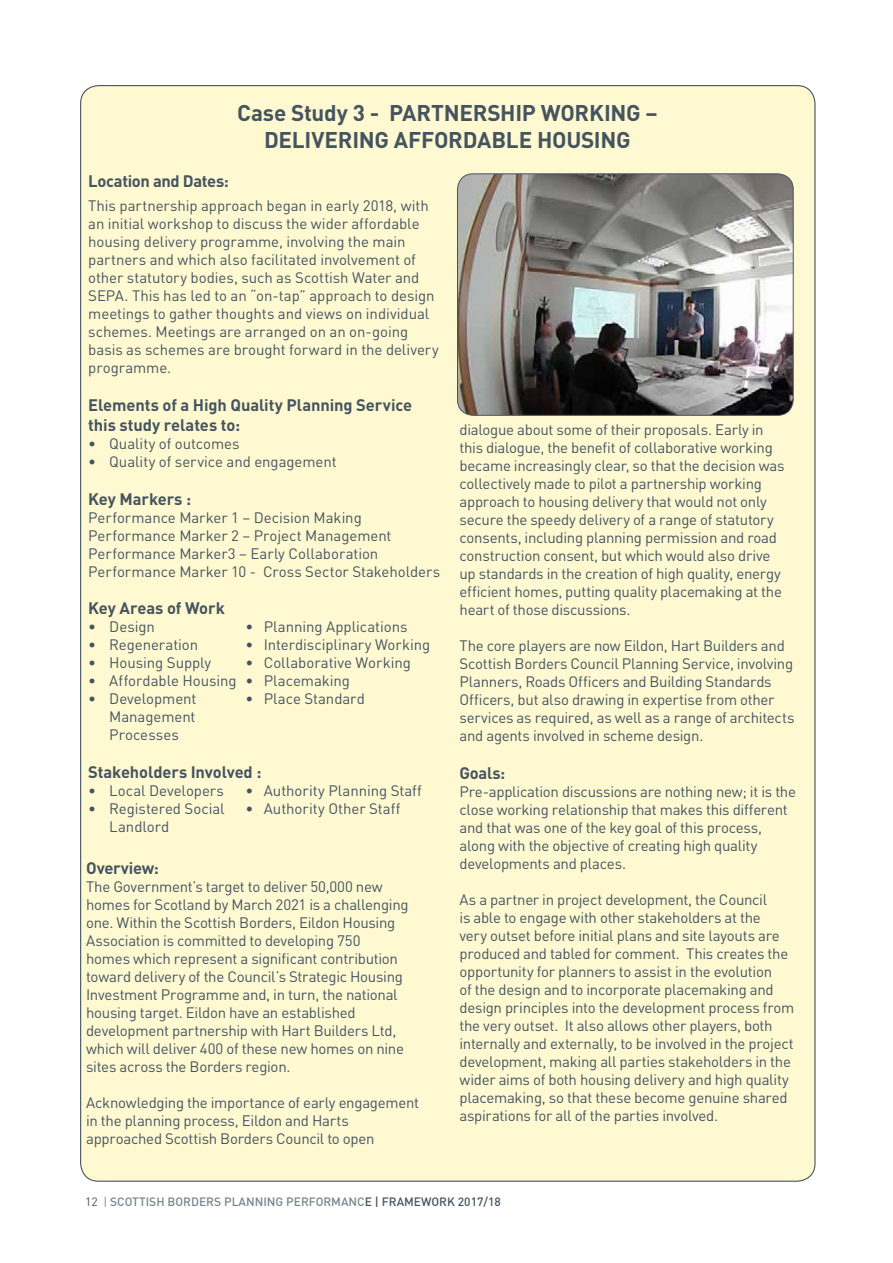
<style>
.page{position:relative;width:893px;height:1263px;background:#fff}
.page>*{position:absolute;margin:0;border:0;box-sizing:border-box;transform-origin:0 0}
.t1{font:700 22.5px/27px "DIN";letter-spacing:-.015em;color:#455560;text-align:center}
.t2{font:700 16.5px/19.8px "DIN";letter-spacing:-.01em;color:#455560}
.t3{font:15px/18px "DIN";letter-spacing:-.015em;color:#455560}
.t4{font:500 12px "DIN";color:#79858c}
.s1{font-weight:400;color:#455560}
.s2{font-weight:400}
.s3{color:#455560}
</style>
<div class="page">
<div style="left:81px;top:86px;width:734px;height:1095px;background:#fff9d2;border-radius:18px"></div>
<img style="left:457px;top:174px;width:336px;height:241px">
<div style="left:457px;top:173px;width:337px;height:243px;border:1px solid #455560;border-radius:16px"></div>
<h1 class="t1" style="left:237px;top:99px;width:422px">Case Study 3 - PARTNERSHIP WORKING –<br>DELIVERING AFFORDABLE HOUSING</h1>
<p class="t2" style="left:88px;top:171px;width:142px">Location and Dates:</p>
<p class="t3" style="left:88px;top:196px;width:352px">This partnership approach began in early 2018, with an initial workshop to discuss the wider affordable housing delivery programme, involving the main partners and which also facilitated involvement of other statutory bodies, such as Scottish Water and SEPA. This has led to an “on-tap” approach to design meetings to gather thoughts and views on individual schemes. Meetings are arranged on an on-going basis as schemes are brought forward in the delivery programme.</p>
<p class="t2" style="left:88px;top:394px;width:326px">Elements of a High Quality Planning Service this study relates to:</p>
<p class="t3" style="left:88px;top:434px;width:153px">• Quality of outcomes</p>
<p class="t3" style="left:88px;top:452px;width:250px">• Quality of service and engagement</p>
<p class="t2" style="left:88px;top:488px;width:104px">Key Markers :</p>
<p class="t3" style="left:88px;top:508px;width:353px">Performance Marker 1 – Decision Making Performance Marker 2 – Project Management Performance Marker3 – Early Collaboration Performance Marker 10 - Cross Sector Stakeholders</p>
<p class="t2" style="left:88px;top:598px;width:138px">Key Areas of Work</p>
<p class="t3" style="left:88px;top:618px;width:68px">• Design</p>
<p class="t3" style="left:245px;top:618px;width:164px">• Planning Applications</p>
<p class="t3" style="left:88px;top:636px;width:112px">• Regeneration</p>
<p class="t3" style="left:245px;top:636px;width:186px">• Interdisciplinary Working</p>
<p class="t3" style="left:88px;top:654px;width:125px">• Housing Supply</p>
<p class="t3" style="left:245px;top:654px;width:167px">• Collaborative Working</p>
<p class="t3" style="left:88px;top:672px;width:263px">• Affordable Housing • Placemaking</p>
<p class="t3" style="left:88px;top:690px;width:110px">• Development</p>
<p class="t3" style="left:245px;top:690px;width:121px">• Place Standard</p>
<p class="t3" style="left:109px;top:708px;width:88px">Management<br>Processes</p>
<p class="t2" style="left:88px;top:762px;width:175px">Stakeholders Involved :</p>
<p class="t3" style="left:88px;top:781px;width:137px">• Local Developers</p>
<p class="t3" style="left:245px;top:781px;width:178px">• Authority Planning Staff</p>
<p class="t3" style="left:88px;top:799px;width:138px">• Registered Social</p>
<p class="t3" style="left:245px;top:799px;width:157px">• Authority Other Staff</p>
<p class="t3" style="left:109px;top:817px;width:62px">Landlord</p>
<p class="t2" style="left:86px;top:857px;width:74px">Overview:</p>
<p class="t3" style="left:86px;top:877px;width:324px">The Government’s target to deliver 50,000 new homes for Scotland by March 2021 is a challenging one. Within the Scottish Borders, Eildon Housing Association is committed to developing 750<br>homes which represent a significant contribution toward delivery of the Council’s Strategic Housing Investment Programme and, in turn, the national housing target. Eildon have an established development partnership with Hart Builders Ltd, which will deliver 400 of these new homes on nine sites across the Borders region.</p>
<p class="t3" style="left:86px;top:1093px;width:334px">Acknowledging the importance of early engagement in the planning process, Eildon and Harts approached Scottish Borders Council to open</p>
<p class="t3" style="left:459px;top:421px;width:327px">dialogue about some of their proposals. Early in this dialogue, the benefit of collaborative working became increasingly clear, so that the decision was collectively made to pilot a partnership working approach to housing delivery that would not only secure the speedy delivery of a range of statutory consents, including planning permission and road construction consent, but which would also drive up standards in the creation of high quality, energy efficient homes, putting quality placemaking at the heart of those discussions.</p>
<p class="t3" style="left:459px;top:637px;width:336px">The core players are now Eildon, Hart Builders and Scottish Borders Council Planning Service, involving Planners, Roads Officers and Building Standards Officers, but also drawing in expertise from other services as required, as well as a range of architects and agents involved in scheme design.</p>
<p class="t2" style="left:459px;top:762px;width:47px">Goals:</p>
<p class="t3" style="left:459px;top:782px;width:338px">Pre-application discussions are nothing new; it is the close working relationship that makes this different and that was one of the key goal of this process, along with the objective of creating high quality developments and places.</p>
<p class="t3" style="left:459px;top:890px;width:336px">As a partner in project development, the Council<br>is able to engage with other stakeholders at the<br>very outset before initial plans and site layouts are produced and tabled for comment. This creates the opportunity for planners to assist in the evolution<br>of the design and to incorporate placemaking and design principles into the development process from the very outset. It also allows other players, both internally and externally, to be involved in the project development, making all parties stakeholders in the wider aims of both housing delivery and high quality placemaking, so that these become genuine shared aspirations for all of the parties involved.</p>
<p class="t4" style="left:85px;top:1194px;width:417px"><span class="s1">12</span> <span class="s2">|</span> SCOTTISH BORDERS PLANNING PERFORMANC<span class="s3">E | FRAMEWORK 2017/18</span></p>
</div>
